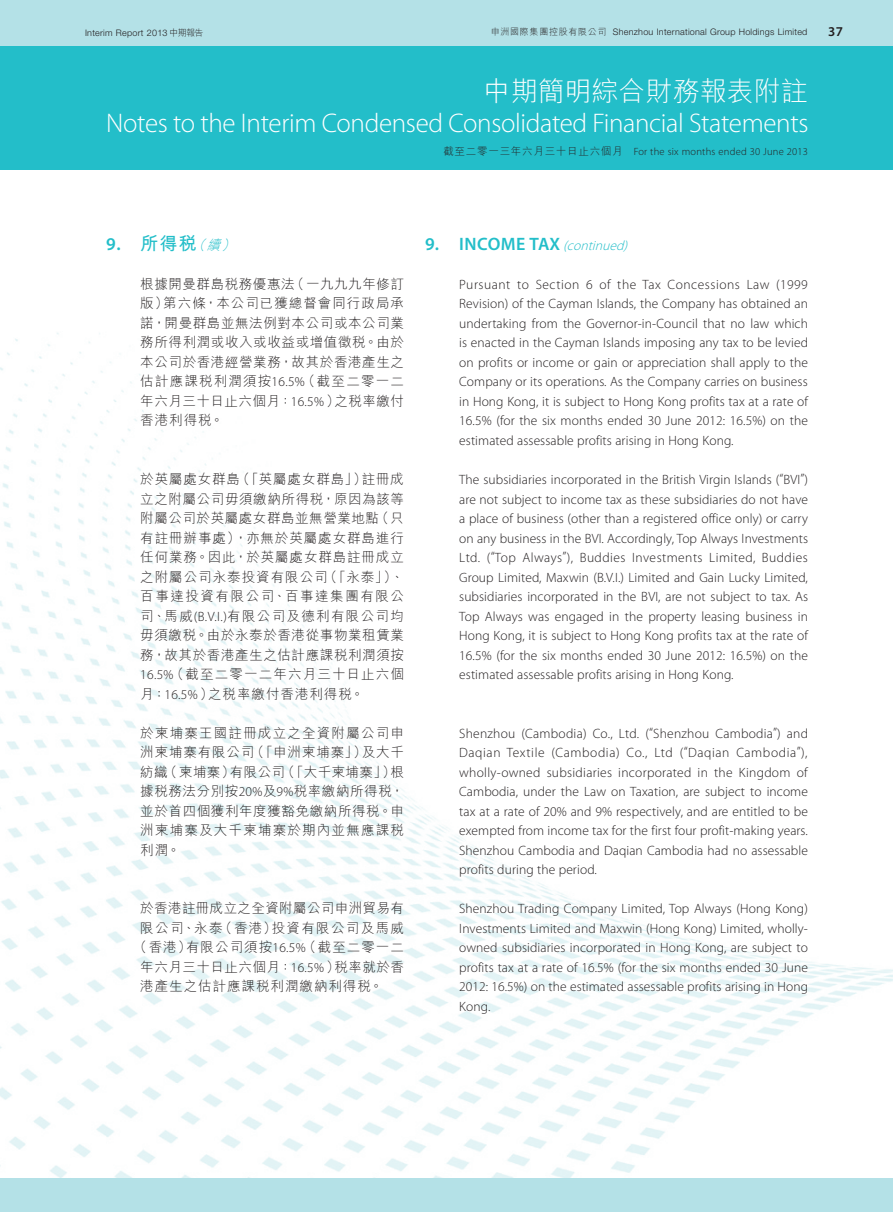
<style>
.page{position:relative;width:893px;height:1212px;background:#fff}
.page>*{position:absolute;margin:0;border:0;box-sizing:border-box;transform-origin:0 0}
.t1{font:300 27px "Myriad Pro";letter-spacing:-.015em;color:#fff}
.t2{font:300 27px "M Hei HK";color:#fff}
.Heading_1{font:600 18px "Myriad Pro";letter-spacing:.025em;color:#23bec9}
.C_Heading_1{font:700 18px "M Hei HK";color:#23bec9}
.Body_Text{font:300 13.5px/19.5px "Myriad Pro";letter-spacing:.005em;color:#231f20;text-align:justify}
.C_Body_Text{font:300 13.5px/19.5px "M Hei HK";letter-spacing:.07em;color:#231f20;text-align:justify}
.C_Body_Text-2{font:300 13.5px "M Hei HK";letter-spacing:.04em;color:#231f20}
.C_Body_Text-3{font:300 13.5px "M Hei HK";letter-spacing:.03em;color:#231f20}
.C_Body_Text-4{font:300 13.5px "M Hei HK";letter-spacing:.1em;color:#231f20}
.t3{font:600 13.5px "Myriad Pro";color:#231f20}
.t4{font:300 10.5px "Myriad Pro";letter-spacing:.02em;color:#231f20}
.t5{font:300 9px "Helvetica Neue LT Std";letter-spacing:.03em;color:#231f20}
.s1{font-family:"M Hei HK"}
.s2{font-family:"Myriad Pro";font-weight:600}
.s3{font-weight:300;font-style:italic;font-size:13.5px}
.s4{font-family:"Myriad Pro"}
</style>
<div class="page">
<img style="left:0;top:333px;width:893px;height:845px">
<div style="left:0;top:0;width:893px;height:170px;background:#23bec9"></div>
<div style="left:0;top:0;width:893px;height:46px;background:#b4e1e7"></div>
<div style="left:0;top:1178px;width:893px;height:34px;background:#b4e1e7"></div>
<p class="t5" style="left:85px;top:27px;width:120px">Interim Report 2013 <span class="s1">中期報告</span></p>
<p class="t5" style="left:491px;top:26px;width:318px"><span class="s1">申洲國際集團控股有限公司</span> Shenzhou International Group Holdings Limited</p>
<p class="t3" style="left:828px;top:23px;width:16px">37</p>
<h1 class="t2" style="left:484px;top:77px;width:325px">中期簡明綜合財務報表附註</h1>
<h1 class="t1" style="left:106px;top:107px;width:704px">Notes to the Interim Condensed Consolidated Financial Statements</h1>
<p class="t4" style="left:443px;top:146px;width:366px"><span class="s1">截至二零一三年六月三十日止六個月</span> For the six months ended 30 June 2013</p>
<p class="C_Heading_1" style="left:106px;top:230px;width:134px"><span class="s2">9.</span> 所得稅<span class="s3">（續）</span></p>
<p class="C_Body_Text" style="left:140px;top:274px;width:265px">根據開曼群島稅務優惠法（一九九九年修訂版）第六條，本公司已獲總督會同行政局承諾，開曼群島並無法例對本公司或本公司業務所得利潤或收入或收益或增值徵稅。由於本公司於香港經營業務，故其於香港產生之估計應課稅利潤須按<span class="s4">16.5%</span>（截至二零一二年六月三十日止六個月：<span class="s4">16.5%</span>）之稅率繳付香港利得稅。</p>
<p class="C_Body_Text" style="left:140px;top:469px;width:265px">於英屬處女群島（「英屬處女群島」）註冊成立之附屬公司毋須繳納所得稅，原因為該等附屬公司於英屬處女群島並無營業地點（只有註冊辦事處），亦無於英屬處女群島進行任何業務。因此，於英屬處女群島註冊成立之附屬公司永泰投資有限公司（「永泰」）、百事達投資有限公司、百事達集團有限公司、馬威<span class="s4">(B.V.I.)</span>有限公司及德利有限公司均毋須繳稅。由於永泰於香港從事物業租賃業務，故其於香港產生之估計應課稅利潤須按<span class="s4">16.5%</span>（截至二零一二年六月三十日止六個月：<span class="s4">16.5%</span>）之稅率繳付香港利得稅。</p>
<p class="C_Body_Text" style="left:140px;top:723px;width:265px">於柬埔寨王國註冊成立之全資附屬公司申洲柬埔寨有限公司（「申洲柬埔寨」）及大千紡織（柬埔寨）有限公司（「大千柬埔寨」）根據稅務法分別按<span class="s4">20%</span>及<span class="s4">9%</span>稅率繳納所得稅，並於首四個獲利年度獲豁免繳納所得稅。申洲柬埔寨及大千柬埔寨於期內並無應課稅利潤。</p>
<p class="C_Body_Text-3" style="left:140px;top:901px;width:265px">於香港註冊成立之全資附屬公司申洲貿易有</p>
<p class="C_Body_Text-4" style="left:140px;top:921px;width:265px">限公司、永泰（香港）投資有限公司及馬威</p>
<p class="C_Body_Text" style="left:134px;top:937px;width:272px">（香港）有限公司須按<span class="s4">16.5%</span>（截至二零一二</p>
<p class="C_Body_Text-2" style="left:140px;top:960px;width:265px">年六月三十日止六個月：<span class="s4">16.5%</span>）稅率就於香</p>
<p class="C_Body_Text" style="left:140px;top:976px;width:244px">港產生之估計應課稅利潤繳納利得稅。</p>
<p class="Heading_1" style="left:425px;top:232px;width:208px">9. INCOME TAX <span class="s3">(continued)</span></p>
<p class="Body_Text" style="left:459px;top:275px;width:350px">Pursuant to Section 6 of the Tax Concessions Law (1999<br>Revision) of the Cayman Islands, the Company has obtained an undertaking from the Governor-in-Council that no law which is enacted in the Cayman Islands imposing any tax to be levied on profits or income or gain or appreciation shall apply to the Company or its operations. As the Company carries on business in Hong Kong, it is subject to Hong Kong profits tax at a rate of 16.5% (for the six months ended 30 June 2012: 16.5%) on the estimated assessable profits arising in Hong Kong.</p>
<p class="Body_Text" style="left:459px;top:470px;width:350px">The subsidiaries incorporated in the British Virgin Islands (“BVI”) are not subject to income tax as these subsidiaries do not have a place of business (other than a registered office only) or carry on any business in the BVI. Accordingly, Top Always Investments Ltd. (“Top Always”), Buddies Investments Limited, Buddies Group Limited, Maxwin (B.V.I.) Limited and Gain Lucky Limited, subsidiaries incorporated in the BVI, are not subject to tax. As Top Always was engaged in the property leasing business in Hong Kong, it is subject to Hong Kong profits tax at the rate of 16.5% (for the six months ended 30 June 2012: 16.5%) on the estimated assessable profits arising in Hong Kong.</p>
<p class="Body_Text" style="left:459px;top:723px;width:350px">Shenzhou (Cambodia) Co., Ltd. (“Shenzhou Cambodia”) and Daqian Textile (Cambodia) Co., Ltd (“Daqian Cambodia”), wholly-owned subsidiaries incorporated in the Kingdom of Cambodia, under the Law on Taxation, are subject to income tax at a rate of 20% and 9% respectively, and are entitled to be exempted from income tax for the first four profit-making years.<br>Shenzhou Cambodia and Daqian Cambodia had no assessable profits during the period.</p>
<p class="Body_Text" style="left:459px;top:899px;width:350px">Shenzhou Trading Company Limited, Top Always (Hong Kong)<br>Investments Limited and Maxwin (Hong Kong) Limited, wholly&shy;owned subsidiaries incorporated in Hong Kong, are subject to profits tax at a rate of 16.5% (for the six months ended 30 June 2012: 16.5%) on the estimated assessable profits arising in Hong Kong.</p>
</div>
